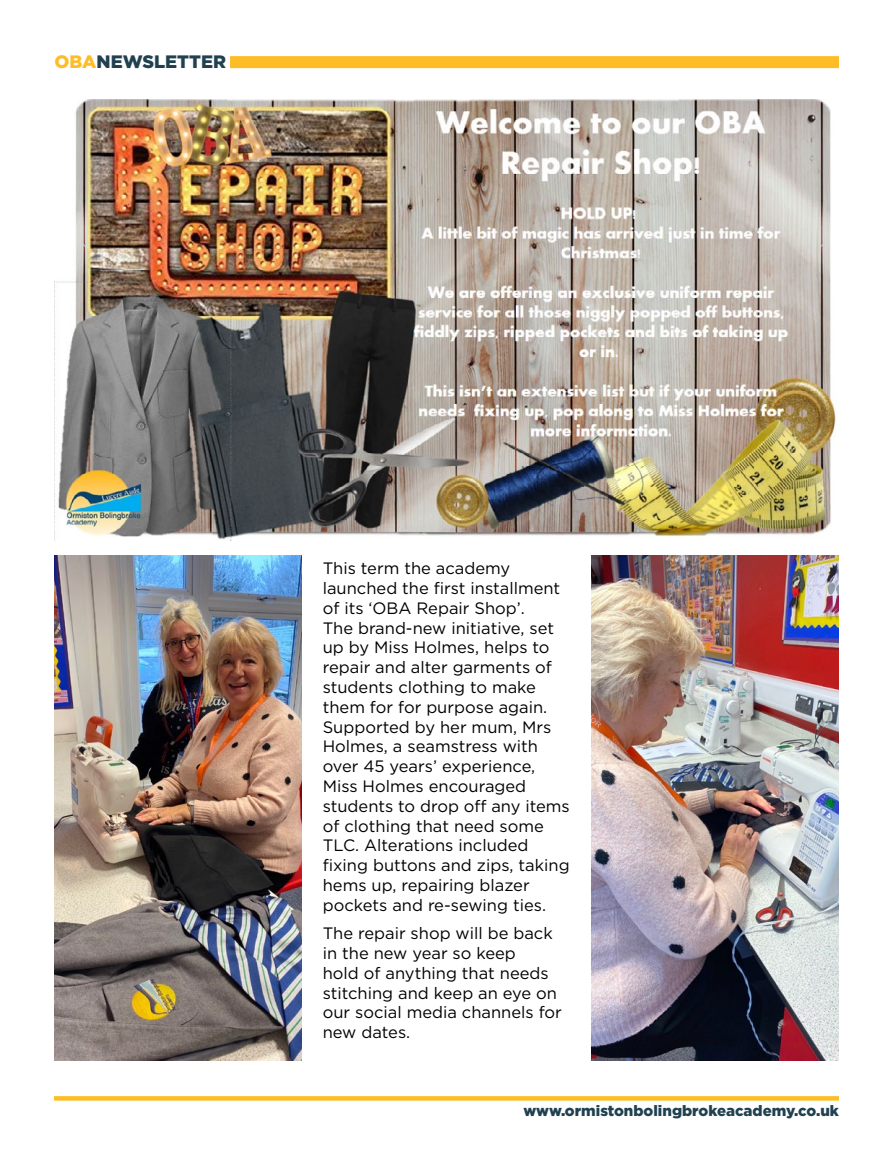
<style>
.page{position:relative;width:893px;height:1166px;background:#fff}
.page>*{position:absolute;margin:0;border:0;box-sizing:border-box;transform-origin:0 0}
.t1{font:900 18px "Gotham";color:#214150}
.t2{font:16.5px/19.8px "Gotham";color:#000}
.t3{font:900 15px "Gotham";color:#214150}
.s1{color:#febd26}
</style>
<div class="page">
<div style="left:230px;top:56px;width:609px;height:12px;background:#febd26"></div>
<img style="left:54px;top:556px;width:247px;height:505px">
<img style="left:591px;top:556px;width:248px;height:505px">
<img style="left:54px;top:99px;width:782px;height:441px">
<svg style="left:54px;top:1096px;width:785px;height:4px;background:#febf2d"></svg>
<p class="t1" style="left:54px;top:50px;width:173px"><span class="s1">OBA</span>NEWSLETTER</p>
<p class="t2" style="left:323px;top:558px;width:249px">This term the academy launched the first installment of its ‘OBA Repair Shop’.<br>The brand-new initiative, set up by Miss Holmes, helps to repair and alter garments of students clothing to make them for for purpose again.<br>Supported by her mum, Mrs<br>Holmes, a seamstress with over 45 years’ experience,<br>Miss Holmes encouraged students to drop off any items of clothing that need some<br>TLC. Alterations included fixing buttons and zips, taking hems up, repairing blazer pockets and re-sewing ties.</p>
<p class="t2" style="left:323px;top:923px;width:241px">The repair shop will be back in the new year so keep<br>hold of anything that needs stitching and keep an eye on our social media channels for new dates.</p>
<p class="t3" style="left:523px;top:1100px;width:317px">www.ormistonbolingbrokeacademy.co.uk</p>
</div>
